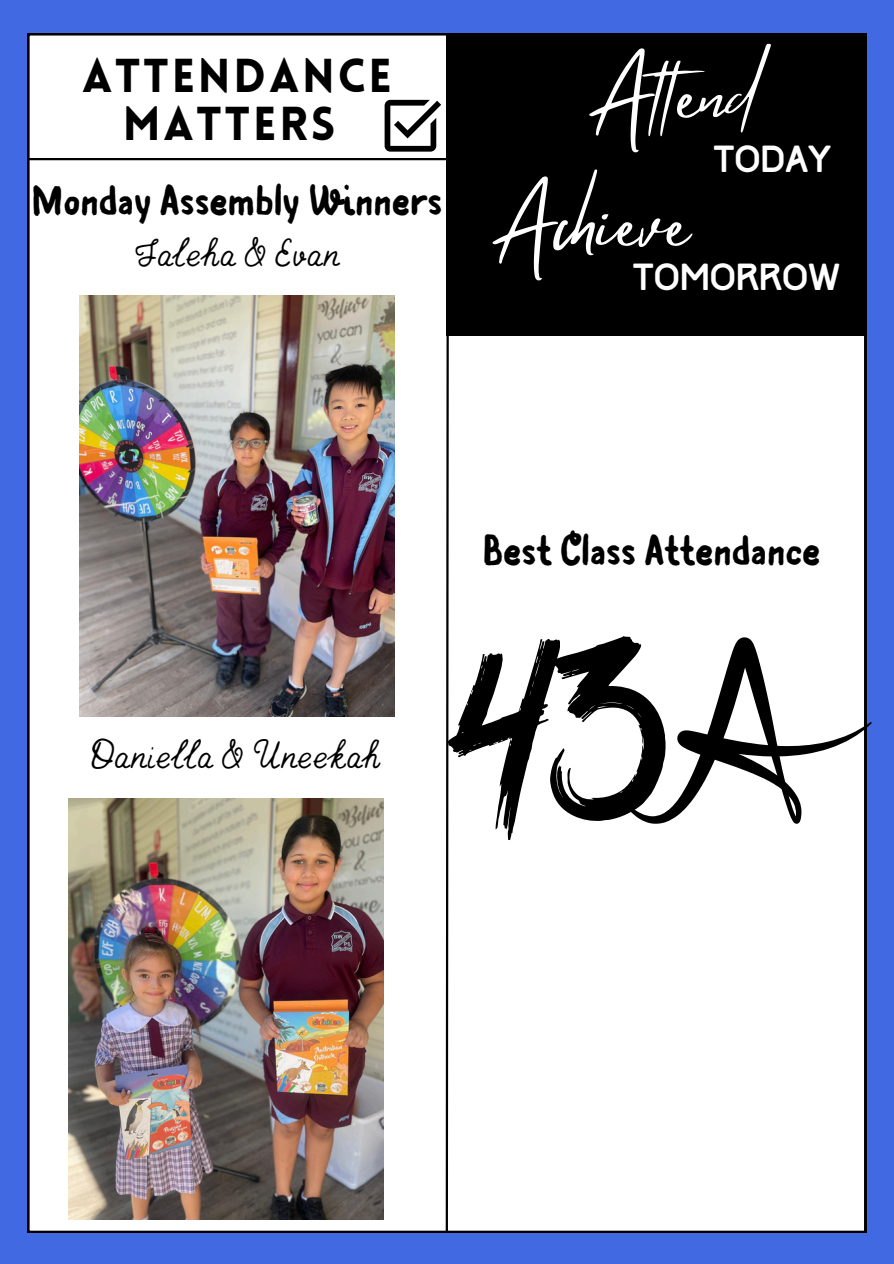
<style>
.page{position:relative;width:894px;height:1264px;background:#fff}
.page>*{position:absolute;margin:0;border:0;box-sizing:border-box;transform-origin:0 0}
.t1{font:72px "Mistrully";color:#fff}
.t2{font:900 46.5px/48.3px "Lovelo";letter-spacing:.06em;color:#000;text-align:center}
.t3{font:42px "Rabbits Bro";color:#000}
.t4{font:39px "Rabbits April";color:#000}
.t5{font:33px "Track";color:#fff}
</style>
<div class="page">
<div style="left:0;top:0;width:893px;height:1263px;background:#4169e1"></div>
<div style="left:27px;top:33px;width:838px;height:1199px;background:#fff"></div>
<hr style="left:27px;top:158px;width:419px;height:2px;background:#000">
<div style="left:445px;top:33px;width:421px;height:303px;background:#000"></div>
<img style="left:79px;top:296px;width:305px;height:421px">
<img style="left:69px;top:798px;width:315px;height:420px">
<svg style="left:384px;top:33px;width:288px;height:1200px"></svg>
<svg style="left:621px;top:637px;width:250px;height:187px;background:#bcbdbf"></svg>
<p class="t2" style="left:82px;top:56px;width:311px">ATTENDANCE<br>MATTERS</p>
<p class="t3" style="left:32px;top:172px;width:412px">Monday Assembly Winners</p>
<p class="t4" style="left:134px;top:229px;width:207px">Saleha &amp; Evan</p>
<h1 class="t1" style="left:585px;top:38px;width:171px">Atend</h1>
<h1 class="t5" style="left:713px;top:147px;width:119px">TODAY</h1>
<p class="t1" style="left:489px;top:166px;width:201px">Achieve</p>
<h2 class="t5" style="left:632px;top:265px;width:209px">TOMORROW</h2>
<h3 class="t4" style="left:89px;top:731px;width:294px">Daniella &amp; Uneekah</h3>
<p class="t3" style="left:482px;top:521px;width:339px">Best Class Attendance</p>
</div>
